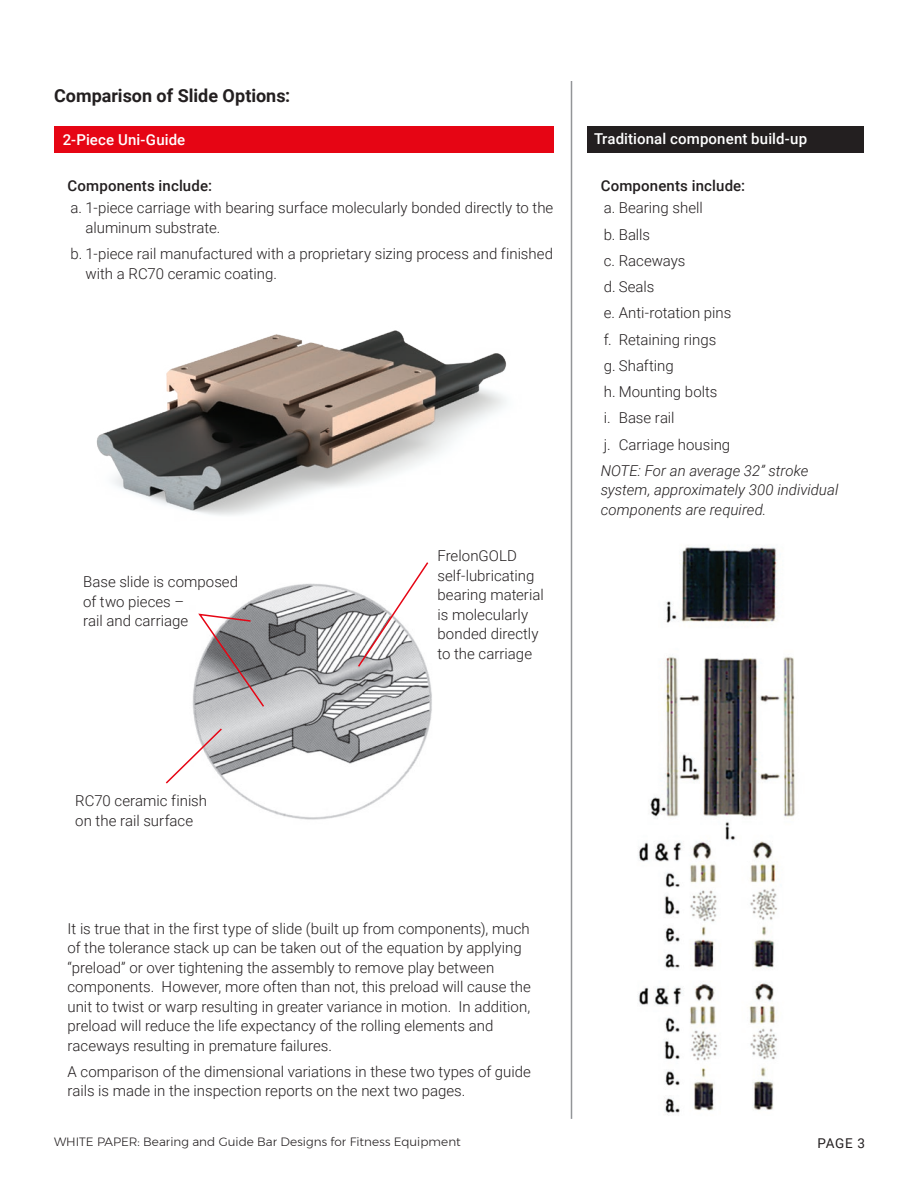
<style>
.page{position:relative;width:918px;height:1188px;background:#fff}
.page>*{position:absolute;margin:0;border:0;box-sizing:border-box;transform-origin:0 0}
.text-Head{font:700 18px "Roboto";color:#231f20}
.text-basic{font:300 15px/19.5px "Roboto";color:#231f20}
.text-List{font:300 15px/19.5px "Roboto";color:#231f20}
.text-List-2{font:italic 300 15px/19.5px "Roboto";color:#231f20}
.Figures_Left{font:500 15px "Roboto";letter-spacing:.01em;color:#fff}
.text-Subhead{font:500 15px "Roboto";letter-spacing:.01em;color:#231f20}
.t1{font:13.5px "Roboto";color:#231f20}
.t2{font:300 12px "Montserrat";letter-spacing:.005em;color:#231f20}
</style>
<div class="page">
<div style="left:54px;top:126px;width:500px;height:27px;background:#e60514"></div>
<div style="left:587px;top:126px;width:277px;height:27px;background:#231f20"></div>
<hr style="left:571px;top:81px;width:1px;height:1038px;background:#939598">
<img style="left:96px;top:330px;width:411px;height:185px">
<img style="left:192px;top:583px;width:240px;height:237px">
<img style="left:638px;top:547px;width:157px;height:568px">
<svg style="left:197px;top:613px;width:69px;height:95px;background:#a1999d"></svg>
<svg style="left:356px;top:562px;width:74px;height:106px"></svg>
<svg style="left:165px;top:727px;width:59px;height:58px"></svg>
<p class="text-Head" style="left:54px;top:83px;width:238px">Comparison of Slide Options:</p>
<p class="Figures_Left" style="left:63px;top:129px;width:124px">2-Piece Uni-Guide</p>
<p class="Figures_Left" style="left:594px;top:129px;width:215px">Traditional component build-up</p>
<p class="text-Subhead" style="left:68px;top:175px;width:146px">Components include:</p>
<p class="text-List" style="left:86px;top:198px;width:469px;text-indent:-15px">a. 1-piece carriage with bearing surface molecularly bonded directly to the aluminum substrate.</p>
<p class="text-List" style="left:86px;top:244px;width:469px;text-indent:-15px">b. 1-piece rail manufactured with a proprietary sizing process and finished with a RC70 ceramic coating.</p>
<p class="text-basic" style="left:83px;top:571px;width:156px">Base slide is composed of two pieces –<br>rail and carriage</p>
<p class="text-basic" style="left:438px;top:546px;width:108px">FrelonGOLD self-lubricating bearing material is molecularly bonded directly to the carriage</p>
<p class="text-Subhead" style="left:601px;top:175px;width:146px">Components include:</p>
<p class="text-List" style="left:604px;top:198px;width:101px">a. Bearing shell</p>
<p class="text-List" style="left:604px;top:224px;width:48px">b. Balls</p>
<p class="text-List" style="left:604px;top:250px;width:83px">c. Raceways</p>
<p class="text-List" style="left:604px;top:277px;width:52px">d. Seals</p>
<p class="text-List" style="left:604px;top:303px;width:129px">e. Anti-rotation pins</p>
<p class="text-List" style="left:604px;top:329px;width:114px">f. Retaining rings</p>
<p class="text-List" style="left:604px;top:355px;width:72px">g. Shafting</p>
<p class="text-List" style="left:604px;top:382px;width:115px">h. Mounting bolts</p>
<p class="text-List" style="left:604px;top:408px;width:72px">i. Base rail</p>
<p class="text-List" style="left:604px;top:434px;width:128px">j. Carriage housing</p>
<p class="text-List-2" style="left:601px;top:460px;width:239px">NOTE: For an average 32” stroke system, approximately 300 individual components are required.</p>
<p class="text-basic" style="left:75px;top:791px;width:133px">RC70 ceramic finish on the rail surface</p>
<p class="text-basic" style="left:68px;top:918px;width:465px">It is true that in the first type of slide (built up from components), much of the tolerance stack up can be taken out of the equation by applying “preload” or over tightening the assembly to remove play between components. However, more often than not, this preload will cause the unit to twist or warp resulting in greater variance in motion. In addition, preload will reduce the life expectancy of the rolling elements and raceways resulting in premature failures.</p>
<p class="text-basic" style="left:68px;top:1061px;width:465px">A comparison of the dimensional variations in these two types of guide rails is made in the inspection reports on the next two pages.</p>
<p class="t2" style="left:54px;top:1132px;width:408px">WHITE PAPER: Bearing and Guide Bar Designs for Fitness Equipment</p>
<p class="t1" style="left:818px;top:1134px;width:49px">PAGE 3</p>
</div>
